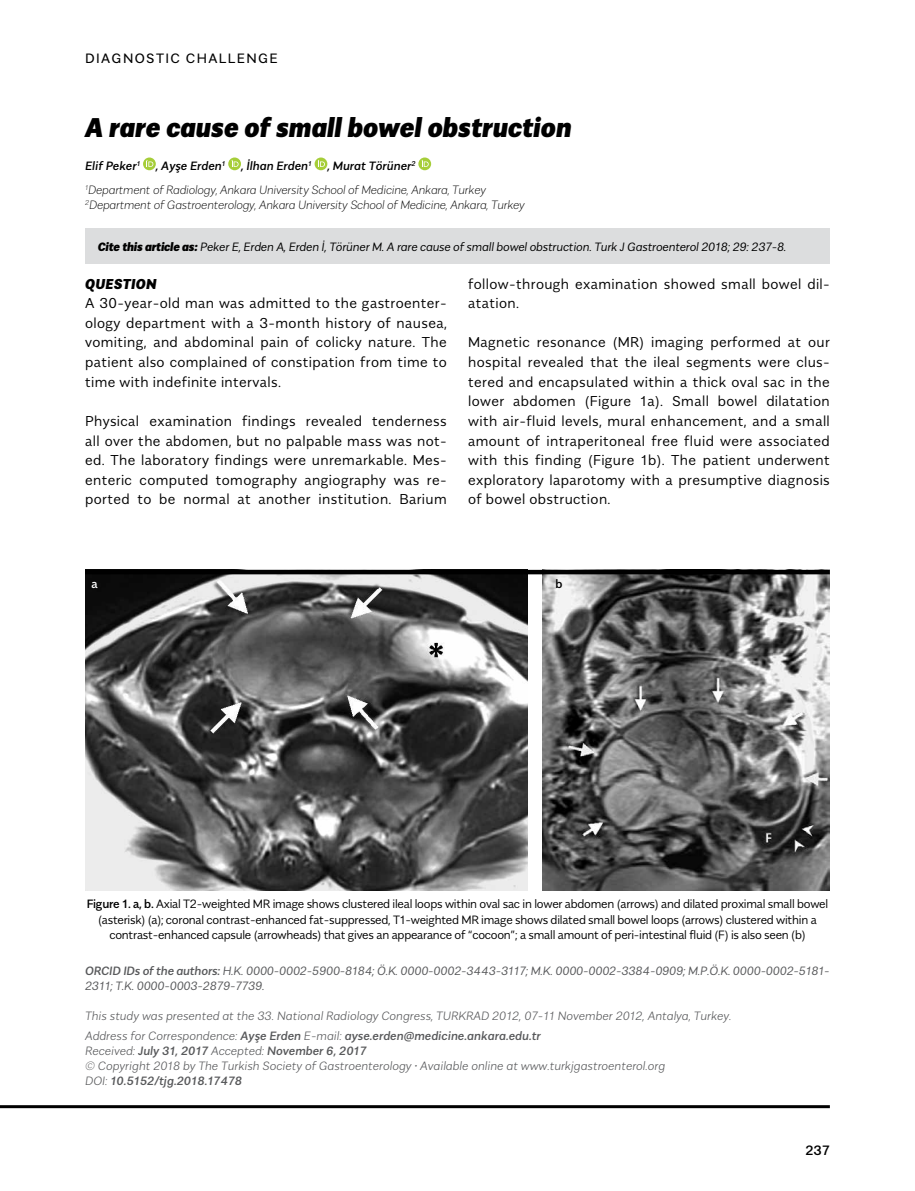
<style>
.page{position:relative;width:915px;height:1191px;background:#fff}
.page>*{position:absolute;margin:0;border:0;box-sizing:border-box;transform-origin:0 0}
.t1{font:italic 900 27px "Alergia Normal";color:#000}
.t2{font:300 14.25px/19.6px "Alergia Normal";letter-spacing:.025em;color:#000;text-align:justify}
.t3{font:italic 900 14.25px "Alergia Normal";letter-spacing:.025em;color:#000}
.t4{font:13.5px "Alergia Normal";letter-spacing:.1em;color:#000}
.t5{font:500 13.5px "Alergia Normal";color:#000}
.t6{font:300 12px/15.3px "Alergia Normal";letter-spacing:-.02em;color:#000;text-align:center}
.t7{font:italic 200 12px/15px "Alergia Normal";color:#58595b}
.t8{font:italic 300 expanded 12px/23.5px "Alergia Normal";letter-spacing:-.015em;color:#000}
.t9{font:italic 300 12px/15px "Alergia Normal";letter-spacing:-.015em;color:#58595b}
.t10{font:italic 300 12px "Alergia Normal";letter-spacing:-.015em;color:#000}
.t11{font:italic 500 12px "Alergia Normal";color:#000}
.t12{font:500 12px "Alergia Normal";color:#fff}
.t13{font:500 12px "Alergia Normal";color:#000}
.s1{font-weight:500;font-stretch:normal}
.s2{font-weight:900}
.s3{font-weight:500}
</style>
<div class="page">
<svg style="left:143px;top:157px;width:13px;height:13px"></svg>
<svg style="left:146px;top:160px;width:7px;height:7px"></svg>
<svg style="left:228px;top:157px;width:13px;height:13px"></svg>
<svg style="left:231px;top:160px;width:7px;height:7px"></svg>
<svg style="left:314px;top:157px;width:13px;height:13px"></svg>
<svg style="left:318px;top:160px;width:7px;height:7px"></svg>
<svg style="left:418px;top:157px;width:13px;height:13px"></svg>
<svg style="left:421px;top:160px;width:7px;height:7px"></svg>
<hr style="left:0;top:1105px;width:829px;height:3px;background:#000">
<div style="left:85px;top:229px;width:744px;height:35px;background:#dcddde"></div>
<img style="left:85px;top:574px;width:442px;height:317px">
<img style="left:542px;top:574px;width:287px;height:317px">
<hr style="left:85px;top:570px;width:744px;height:4px;background:#000">
<p class="t4" style="left:85px;top:48px;width:194px">DIAGNOSTIC CHALLENGE</p>
<h1 class="t1" style="left:85px;top:106px;width:488px">A rare cause of small bowel obstruction</h1>
<p class="t11" style="left:85px;top:157px;width:57px">Elif Peker<sup>1</sup></p>
<p class="t11" style="left:156px;top:157px;width:71px">, Ayşe Erden<sup>1</sup></p>
<p class="t11" style="left:241px;top:157px;width:72px">, İlhan Erden<sup>1</sup></p>
<p class="t8" style="left:85px;top:153px;width:402px;text-indent:242px"><span class="s1">, Murat Törüner</span><sup>2<br></sup><sup>1</sup>Department of Radiology, Ankara University School of Medicine, Ankara, Turkey</p>
<p class="t8" style="left:85px;top:192px;width:441px"><sup>2</sup>Department of Gastroenterology, Ankara University School of Medicine, Ankara, Turkey</p>
<p class="t10" style="left:98px;top:238px;width:689px"><span class="s2">Cite this article as:</span> Peker E, Erden A, Erden İ, Törüner M. A rare cause of small bowel obstruction. Turk J Gastroenterol 2018; 29: 237-8.</p>
<p class="t3" style="left:85px;top:272px;width:73px">QUESTION</p>
<p class="t2" style="left:85px;top:292px;width:363px">A 30-year-old man was admitted to the gastroenter&shy;ology department with a 3-month history of nausea, vomiting, and abdominal pain of colicky nature. The patient also complained of constipation from time to time with indefinite intervals.</p>
<p class="t2" style="left:85px;top:410px;width:363px">Physical examination findings revealed tenderness all over the abdomen, but no palpable mass was not&shy;ed. The laboratory findings were unremarkable. Mes&shy;enteric computed tomography angiography was re&shy;ported to be normal at another institution. Barium</p>
<p class="t2" style="left:468px;top:273px;width:363px">follow-through examination showed small bowel dil&shy;atation.</p>
<p class="t2" style="left:468px;top:331px;width:363px">Magnetic resonance (MR) imaging performed at our hospital revealed that the ileal segments were clus&shy;tered and encapsulated within a thick oval sac in the lower abdomen (Figure 1a). Small bowel dilatation with air-fluid levels, mural enhancement, and a small amount of intraperitoneal free fluid were associated with this finding (Figure 1b). The patient underwent exploratory laparotomy with a presumptive diagnosis of bowel obstruction.</p>
<p class="t12" style="left:91px;top:574px;width:8px">a</p>
<p class="t13" style="left:555px;top:574px;width:9px">b</p>
<p class="t6" style="left:87px;top:895px;width:742px"><span class="s3">Figure 1. a, b.</span> Axial T2-weighted MR image shows clustered ileal loops within oval sac in lower abdomen (arrows) and dilated proximal small bowel (asterisk) (a); coronal contrast-enhanced fat-suppressed, T1-weighted MR image shows dilated small bowel loops (arrows) clustered within a contrast-enhanced capsule (arrowheads) that gives an appearance of “cocoon”; a small amount of peri-intestinal fluid (F) is also seen (b)</p>
<p class="t9" style="left:85px;top:962px;width:745px"><span class="s3">ORCID IDs of the authors:</span> H.K. 0000-0002-5900-8184; Ö.K. 0000-0002-3443-3117; M.K. 0000-0002-3384-0909; M.P.Ö.K. 0000-0002-5181-<br>2311; T.K. 0000-0003-2879-7739.</p>
<p class="t7" style="left:85px;top:1005px;width:647px;line-height:19.2px">This study was presented at the 33. National Radiology Congress, TURKRAD 2012, 07-11 November 2012, Antalya, Turkey.<br>Address for Correspondence: <span class="s3">Ayşe Erden</span> E-mail: <span class="s3">ayse.erden@medicine.ankara.edu.tr</span></p>
<p class="t7" style="left:85px;top:1042px;width:581px">Received: <span class="s3">July 31, 2017</span> Accepted: <span class="s3">November 6, 2017<br></span>© Copyright 2018 by The Turkish Society of Gastroenterology • Available online at www.turkjgastroenterol.org<br>DOI: <span class="s3">10.5152/tjg.2018.17478</span></p>
<p class="t5" style="left:805px;top:1139px;width:26px">237</p>
</div>
